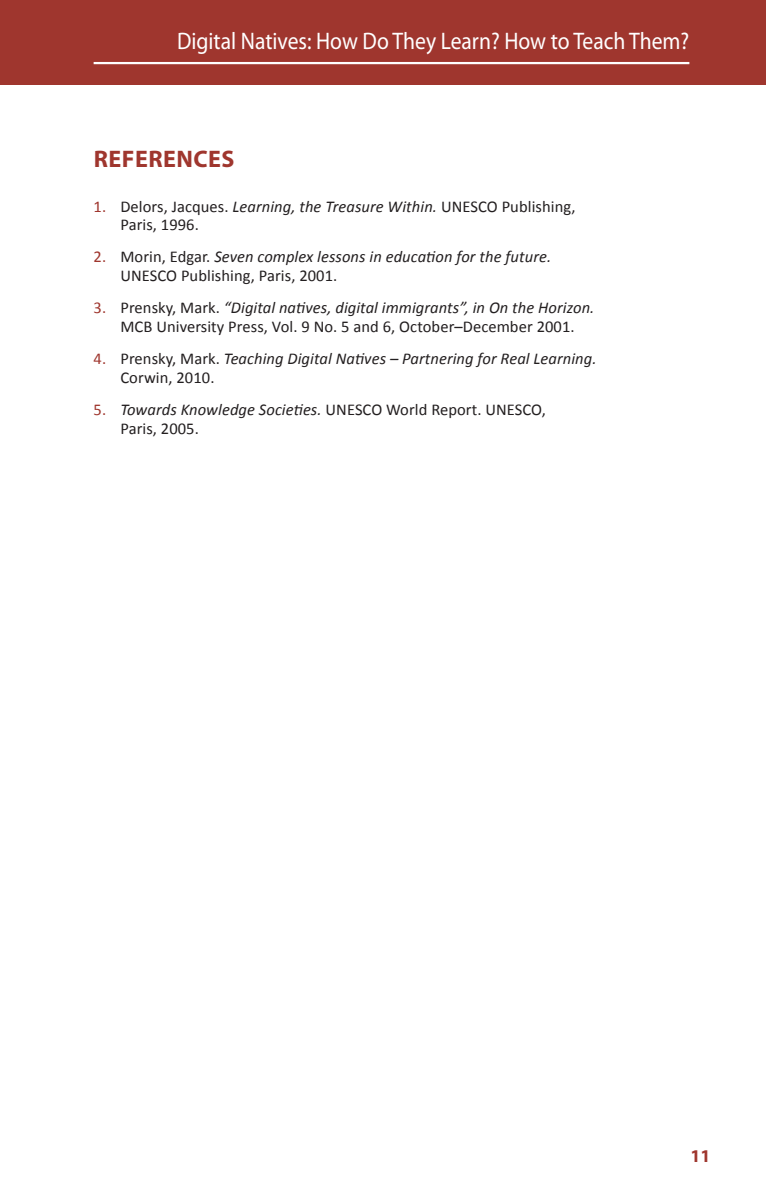
<style>
.page{position:relative;width:766px;height:1191px;background:#fff}
.page>*{position:absolute;margin:0;border:0;box-sizing:border-box;transform-origin:0 0}
.t1{font:24px "Myriad Pro";color:#fff;scale:.9 1}
.ZAG_1st{font:700 24px "Myriad Pro";letter-spacing:.02em;color:#9f362e}
.t2{font:700 18px "Myriad Pro";color:#9f362e}
.Text{font:16.5px/18.8px "Calibri";letter-spacing:.005em;color:#231f20}
.Text-2{font:italic 16.5px/18.8px "Calibri";letter-spacing:.005em;color:#231f20}
.s1{color:#9f362e}
.s2{font-style:italic}
.s3{font-style:normal;color:#9f362e}
.s4{font-style:normal}
</style>
<div class="page">
<div style="left:0;top:0;width:765px;height:85px;background:#9f362e"></div>
<hr style="left:94px;top:62px;width:595px;height:2px;background:#fff">
<h1 class="t1" style="left:177px;top:26px;width:570px">Digital Natives: How Do They Learn? How to Teach Them?</h1>
<p class="ZAG_1st" style="left:94px;top:143px;width:142px">REFERENCES</p>
<p class="Text" style="left:120px;top:196px;width:456px;text-indent:-27px"><span class="s1">1.</span> Delors, Jacques. <span class="s2">Learning, the Treasure Within.</span> UNESCO Publishing,<br>Paris, 1996.</p>
<p class="Text-2" style="left:120px;top:247px;width:432px;text-indent:-27px"><span class="s3">2.</span> <span class="s4">Morin, Edgar.</span> Seven complex lessons in education for the future.<br><span class="s4">UNESCO Publishing, Paris, 2001.</span></p>
<p class="Text" style="left:94px;top:297px;width:502px;text-align:center"><span class="s1">3.</span> Prensky, Mark. <span class="s2">“Digital natives, digital immigrants”, in On the Horizon.<br></span>MCB University Press, Vol. 9 No. 5 and 6, October–December 2001.</p>
<p class="Text-2" style="left:120px;top:348px;width:477px;text-indent:-27px"><span class="s3">4.</span> <span class="s4">Prensky, Mark.</span> Teaching Digital Natives – Partnering for Real Learning.<br><span class="s4">Corwin, 2010.</span></p>
<p class="Text" style="left:120px;top:399px;width:427px;text-indent:-27px"><span class="s1">5.</span> <span class="s2">Towards Knowledge Societies.</span> UNESCO World Report. UNESCO,<br>Paris, 2005.</p>
<p class="t2" style="left:690px;top:1144px;width:21px">11</p>
</div>
